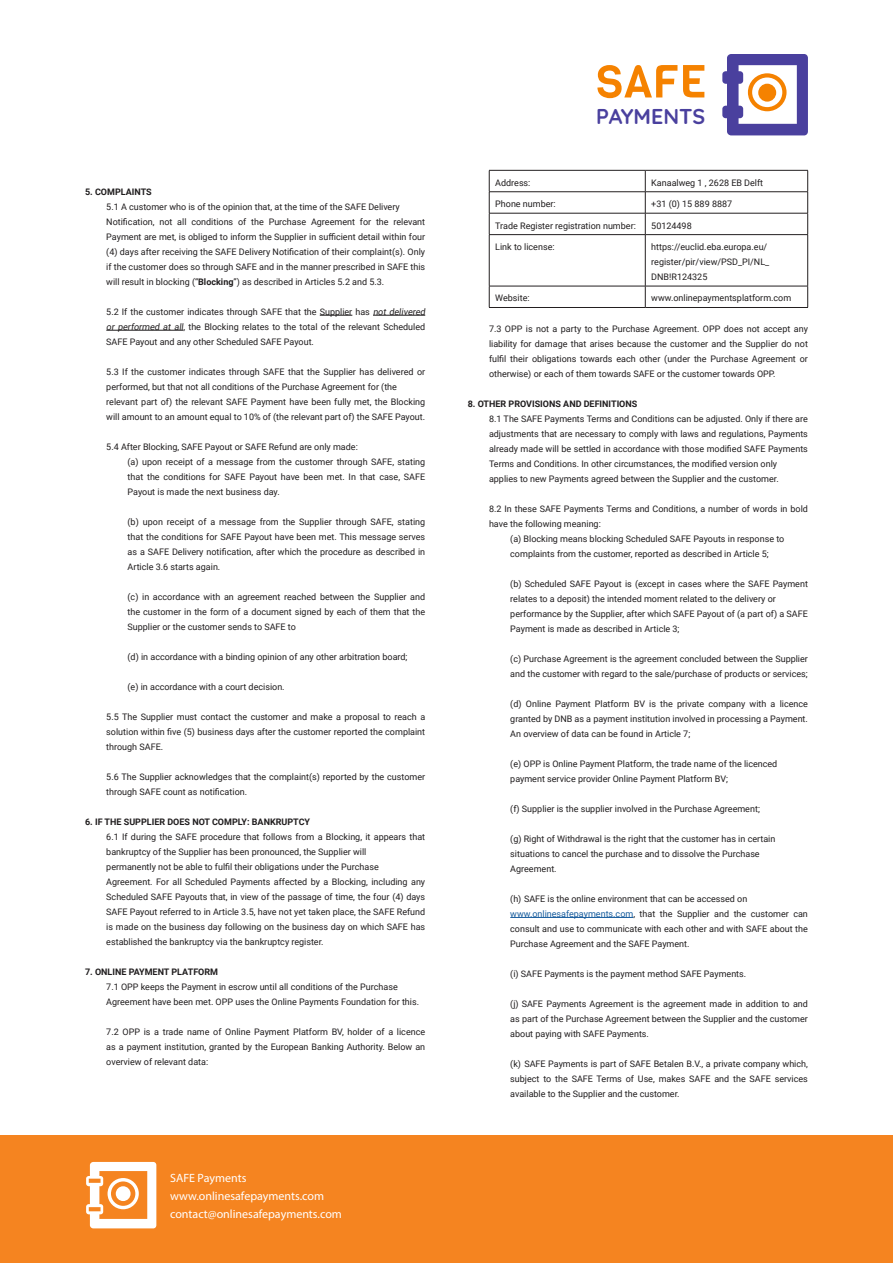
<style>
.page{position:relative;width:893px;height:1263px;background:#fff}
.page>*{position:absolute;margin:0;border:0;box-sizing:border-box;transform-origin:0 0}
.t1{font:700 21.45px "Quicksand";color:#4a409e}
.t2{font:12px/18px "Myriad Pro";color:#fff}
.t3{font:9px/15px "Roboto";color:#201d1e}
.t4{font:700 9px "Roboto";color:#201d1e}
.s1{font-weight:700}
.s2{color:#175d9e}
</style>
<div class="page">
<div style="left:0;top:1135px;width:893px;height:128px;background:#f58420"></div>
<svg style="left:86px;top:1162px;width:70px;height:66px"></svg>
<hr style="left:320px;top:315px;width:32px;height:1px;background:#201d1e">
<hr style="left:373px;top:315px;width:52px;height:1px;background:#201d1e">
<hr style="left:106px;top:330px;width:77px;height:1px;background:#201d1e">
<hr style="left:510px;top:917px;width:123px;height:1px;background:#175d9e">
<hr style="left:489px;top:170px;width:156px;height:1px;background:#231f20">
<hr style="left:645px;top:170px;width:163px;height:1px;background:#231f20">
<hr style="left:489px;top:191px;width:156px;height:1px;background:#231f20">
<hr style="left:645px;top:191px;width:163px;height:1px;background:#231f20">
<hr style="left:489px;top:213px;width:156px;height:1px;background:#231f20">
<svg style="left:489px;top:171px;width:1px;height:63px"></svg>
<hr style="left:645px;top:213px;width:163px;height:1px;background:#231f20">
<svg style="left:645px;top:171px;width:1px;height:63px"></svg>
<svg style="left:807px;top:171px;width:1px;height:63px"></svg>
<hr style="left:489px;top:234px;width:156px;height:1px;background:#231f20">
<hr style="left:489px;top:235px;width:1px;height:51px;background:#231f20">
<hr style="left:645px;top:234px;width:163px;height:1px;background:#231f20">
<hr style="left:645px;top:235px;width:1px;height:51px;background:#231f20">
<hr style="left:807px;top:235px;width:1px;height:51px;background:#231f20">
<hr style="left:489px;top:286px;width:156px;height:1px;background:#231f20">
<svg style="left:489px;top:286px;width:1px;height:21px"></svg>
<hr style="left:645px;top:286px;width:163px;height:1px;background:#231f20">
<svg style="left:645px;top:286px;width:1px;height:21px"></svg>
<svg style="left:807px;top:286px;width:1px;height:21px"></svg>
<hr style="left:489px;top:307px;width:156px;height:1px;background:#231f20">
<hr style="left:645px;top:307px;width:163px;height:1px;background:#231f20">
<svg style="left:722px;top:54px;width:86px;height:81px"></svg>
<svg style="left:597px;top:65px;width:80px;height:33px"></svg>
<svg style="left:683px;top:65px;width:21px;height:32px"></svg>
<p class="t4" style="left:85px;top:186px;width:68px">5. COMPLAINTS</p>
<p class="t3" style="left:106px;top:199px;width:320px">5.1 A customer who is of the opinion that, at the time of the SAFE Delivery Notification, not all conditions of the Purchase Agreement for the relevant Payment are met, is obliged to inform the Supplier in sufficient detail within four (4) days after receiving the SAFE Delivery Notification of their complaint(s). Only if the customer does so through SAFE and in the manner prescribed in SAFE this will result in blocking (“<span class="s1">Blocking</span>”) as described in Articles 5.2 and 5.3.</p>
<p class="t3" style="left:106px;top:304px;width:322px">5.2 If the customer indicates through SAFE that the Supplier has not delivered or performed at all, the Blocking relates to the total of the relevant Scheduled<br>SAFE Payout and any other Scheduled SAFE Payout.</p>
<p class="t3" style="left:106px;top:364px;width:320px">5.3 If the customer indicates through SAFE that the Supplier has delivered or performed, but that not all conditions of the Purchase Agreement for (the relevant part of) the relevant SAFE Payment have been fully met, the Blocking will amount to an amount equal to 10% of (the relevant part of) the SAFE Payout.</p>
<p class="t3" style="left:128px;top:439px;width:299px;text-indent:-21px">5.4 After Blocking, SAFE Payout or SAFE Refund are only made:<br>(a) upon receipt of a message from the customer through SAFE, stating that the conditions for SAFE Payout have been met. In that case, SAFE Payout is made the next business day.</p>
<p class="t3" style="left:128px;top:514px;width:299px;text-align:justify">(b) upon receipt of a message from the Supplier through SAFE, stating that the conditions for SAFE Payout have been met. This message serves as a SAFE Delivery notification, after which the procedure as described in Article 3.6 starts again.</p>
<p class="t3" style="left:128px;top:589px;width:299px;text-align:justify">(c) in accordance with an agreement reached between the Supplier and the customer in the form of a document signed by each of them that the Supplier or the customer sends to SAFE to</p>
<p class="t3" style="left:128px;top:649px;width:281px">(d) in accordance with a binding opinion of any other arbitration board;</p>
<p class="t3" style="left:128px;top:679px;width:159px">(e) in accordance with a court decision.</p>
<p class="t3" style="left:106px;top:709px;width:320px;text-align:justify">5.5 The Supplier must contact the customer and make a proposal to reach a solution within five (5) business days after the customer reported the complaint through SAFE.</p>
<p class="t3" style="left:106px;top:769px;width:320px">5.6 The Supplier acknowledges that the complaint(s) reported by the customer through SAFE count as notification.</p>
<p class="t4" style="left:85px;top:816px;width:227px">6. IF THE SUPPLIER DOES NOT COMPLY: BANKRUPTCY</p>
<p class="t3" style="left:106px;top:829px;width:320px">6.1 If during the SAFE procedure that follows from a Blocking, it appears that bankruptcy of the Supplier has been pronounced, the Supplier will<br>permanently not be able to fulfil their obligations under the Purchase Agreement. For all Scheduled Payments affected by a Blocking, including any Scheduled SAFE Payouts that, in view of the passage of time, the four (4) days SAFE Payout referred to in Article 3.5, have not yet taken place, the SAFE Refund is made on the business day following on the business day on which SAFE has established the bankruptcy via the bankruptcy register.</p>
<p class="t4" style="left:85px;top:966px;width:135px">7. ONLINE PAYMENT PLATFORM</p>
<p class="t3" style="left:106px;top:979px;width:314px">7.1 OPP keeps the Payment in escrow until all conditions of the Purchase<br>Agreement have been met. OPP uses the Online Payments Foundation for this.</p>
<p class="t3" style="left:106px;top:1024px;width:320px;text-align:justify">7.2 OPP is a trade name of Online Payment Platform BV, holder of a licence as a payment institution, granted by the European Banking Authority. Below an overview of relevant data:</p>
<h2 class="t2" style="left:170px;top:1169px;width:173px">SAFE Payments www.onlinesafepayments.com contact@onlinesafepayments.com</h2>
<h1 class="t1" style="left:596px;top:102px;width:111px">PAYMENTS</h1>
<p class="t3" style="left:495px;top:175px;width:37px">Address:</p>
<p class="t3" style="left:651px;top:175px;width:113px">Kanaalweg 1 , 2628 EB Delft</p>
<p class="t3" style="left:495px;top:197px;width:62px">Phone number:</p>
<p class="t3" style="left:651px;top:197px;width:82px">+31 (0) 15 889 8887</p>
<p class="t3" style="left:495px;top:218px;width:142px">Trade Register registration number:</p>
<p class="t3" style="left:651px;top:218px;width:42px">50124498</p>
<p class="t3" style="left:495px;top:239px;width:61px">Link to license:</p>
<p class="t3" style="left:651px;top:239px;width:119px">https://euclid.eba.europa.eu/ register/pir/view/PSD_PI/NL_<br>DNB!R124325</p>
<p class="t3" style="left:495px;top:291px;width:36px">Website:</p>
<p class="t3" style="left:651px;top:291px;width:142px">www.onlinepaymentsplatform.com</p>
<p class="t3" style="left:489px;top:321px;width:320px;text-align:justify">7.3 OPP is not a party to the Purchase Agreement. OPP does not accept any liability for damage that arises because the customer and the Supplier do not fulfil their obligations towards each other (under the Purchase Agreement or otherwise) or each of them towards SAFE or the customer towards OPP.</p>
<p class="t4" style="left:468px;top:398px;width:171px">8. OTHER PROVISIONS AND DEFINITIONS</p>
<p class="t3" style="left:489px;top:411px;width:320px">8.1 The SAFE Payments Terms and Conditions can be adjusted. Only if there are adjustments that are necessary to comply with laws and regulations, Payments already made will be settled in accordance with those modified SAFE Payments Terms and Conditions. In other circumstances, the modified version only applies to new Payments agreed between the Supplier and the customer.</p>
<p class="t3" style="left:489px;top:501px;width:320px">8.2 In these SAFE Payments Terms and Conditions, a number of words in bold</p>
<p class="t3" style="left:489px;top:516px;width:113px">have the following meaning:</p>
<p class="t3" style="left:510px;top:531px;width:276px">(a) Blocking means blocking Scheduled SAFE Payouts in response to</p>
<p class="t3" style="left:510px;top:546px;width:260px">complaints from the customer, reported as described in Article 5;</p>
<p class="t3" style="left:510px;top:576px;width:299px">(b) Scheduled SAFE Payout is (except in cases where the SAFE Payment relates to a deposit) the intended moment related to the delivery or performance by the Supplier, after which SAFE Payout of (a part of) a SAFE Payment is made as described in Article 3;</p>
<p class="t3" style="left:510px;top:651px;width:299px">(c) Purchase Agreement is the agreement concluded between the Supplier and the customer with regard to the sale/purchase of products or services;</p>
<p class="t3" style="left:510px;top:696px;width:299px;text-align:justify">(d) Online Payment Platform BV is the private company with a licence granted by DNB as a payment institution involved in processing a Payment.<br>An overview of data can be found in Article 7;</p>
<p class="t3" style="left:510px;top:756px;width:269px">(e) OPP is Online Payment Platform, the trade name of the licenced payment service provider Online Payment Platform BV;</p>
<p class="t3" style="left:510px;top:801px;width:251px">(f) Supplier is the supplier involved in the Purchase Agreement;</p>
<p class="t3" style="left:510px;top:831px;width:267px">(g) Right of Withdrawal is the right that the customer has in certain situations to cancel the purchase and to dissolve the Purchase<br>Agreement.</p>
<p class="t3" style="left:510px;top:891px;width:299px">(h) SAFE is the online environment that can be accessed on <span class="s2">www.onlinesafepayments.com</span>, that the Supplier and the customer can consult and use to communicate with each other and with SAFE about the Purchase Agreement and the SAFE Payment.</p>
<p class="t3" style="left:510px;top:966px;width:237px">(i) SAFE Payments is the payment method SAFE Payments.</p>
<p class="t3" style="left:510px;top:996px;width:299px;text-align:justify">(j) SAFE Payments Agreement is the agreement made in addition to and as part of the Purchase Agreement between the Supplier and the customer about paying with SAFE Payments.</p>
<p class="t3" style="left:510px;top:1056px;width:299px;text-align:justify">(k) SAFE Payments is part of SAFE Betalen B.V., a private company which, subject to the SAFE Terms of Use, makes SAFE and the SAFE services available to the Supplier and the customer.</p>
</div>
